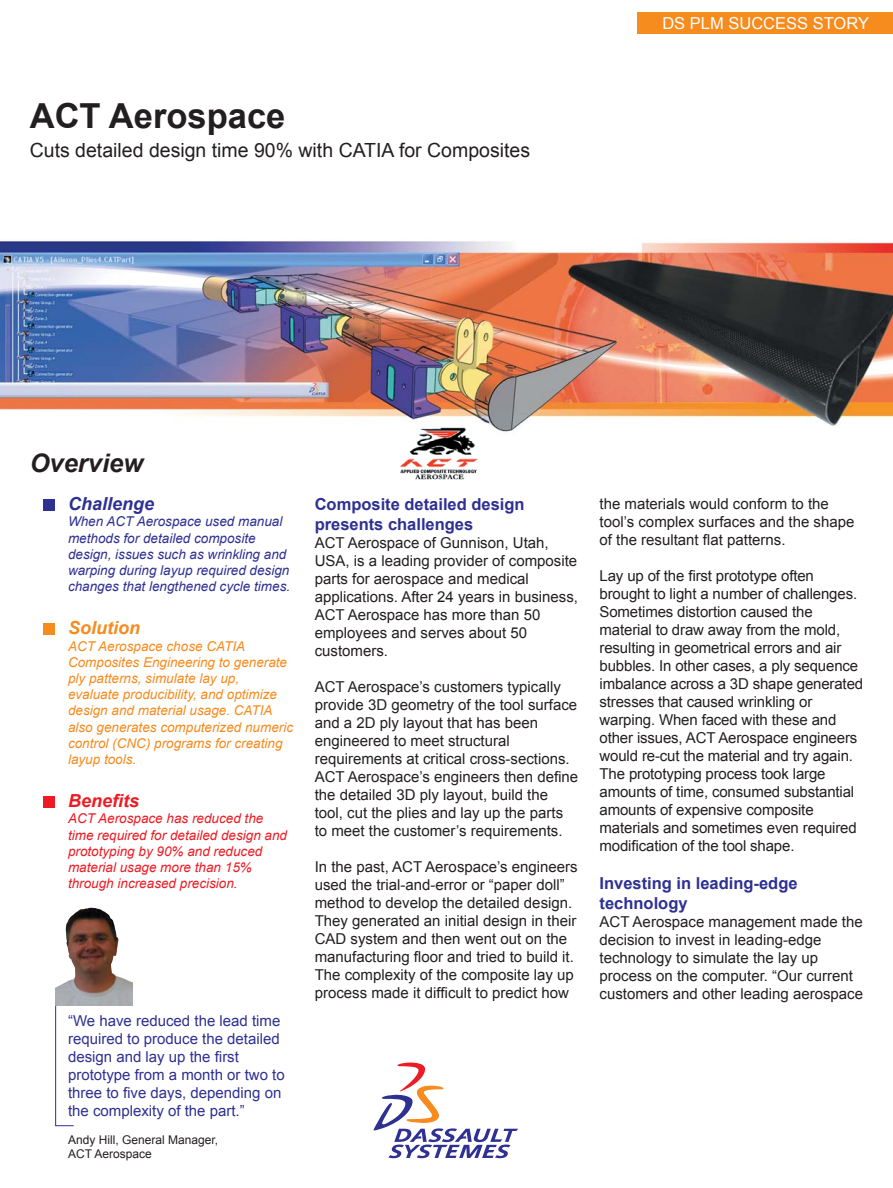
<style>
.page{position:relative;width:893px;height:1188px;background:#fff}
.page>*{position:absolute;margin:0;border:0;box-sizing:border-box;transform-origin:0 0}
.t1{font:700 34.5px "Arial";color:#231f20}
.t2{font:italic 700 25.5px "Arial";color:#231f20}
.t3{font:19.5px "Arial";color:#231f20}
.t4{font:italic 700 18px "Arial";color:#2e3092}
.t5{font:italic 700 18px "Arial";color:#f68b1e}
.t6{font:italic 700 18px "Arial";color:#ed1c24}
.t7{font:700 16.5px/19.8px "Arial";color:#2e3092}
.t8{font:16.5px "Arial";color:#fff}
.t9{font:15px/18px "Arial";color:#231f20}
.t10{font:15px/18px "Arial";color:#2e3092}
.t11{font:italic 13.5px/16.2px "Arial";color:#f68b1e}
.t12{font:italic 13.5px/16.2px "Arial";color:#2e3092}
.t13{font:italic 13.5px/16.2px "Arial";color:#ed1c24}
.t14{font:12px/14.4px "Arial";color:#231f20}
</style>
<div class="page">
<img style="left:0;top:241px;width:893px;height:302px">
<div style="left:638px;top:13px;width:255px;height:21px;background:#f68b1e"></div>
<div style="left:43px;top:499px;width:11px;height:11px;background:#2e3092"></div>
<div style="left:43px;top:623px;width:11px;height:12px;background:#f68b1e"></div>
<div style="left:43px;top:796px;width:11px;height:11px;background:#ed1c24"></div>
<svg style="left:373px;top:1062px;width:145px;height:96px"></svg>
<svg style="left:55px;top:1005px;width:21px;height:121px"></svg>
<img style="left:398px;top:423px;width:85px;height:63px">
<img style="left:55px;top:908px;width:77px;height:97px">
<h1 class="t1" style="left:30px;top:96px;width:257px">ACT Aerospace</h1>
<h3 class="t3" style="left:30px;top:140px;width:502px">Cuts detailed design time 90% with CATIA for Composites</h3>
<p class="t8" style="left:662px;top:14px;width:208px">DS PLM SUCCESS STORY</p>
<h2 class="t2" style="left:30px;top:449px;width:115px">Overview</h2>
<p class="t4" style="left:68px;top:494px;width:88px">Challenge</p>
<p class="t12" style="left:68px;top:514px;width:224px">When ACT Aerospace used manual methods for detailed composite design, issues such as wrinkling and warping during layup required design changes that lengthened cycle times.</p>
<p class="t5" style="left:68px;top:618px;width:73px">Solution</p>
<p class="t11" style="left:68px;top:638px;width:227px">ACT Aerospace chose CATIA<br>Composites Engineering to generate ply patterns, simulate lay up, evaluate producibility, and optimize design and material usage. CATIA also generates computerized numeric control (CNC) programs for creating layup tools.</p>
<p class="t6" style="left:68px;top:791px;width:73px">Benefits</p>
<p class="t13" style="left:68px;top:811px;width:221px">ACT Aerospace has reduced the time required for detailed design and prototyping by 90% and reduced material usage more than 15% through increased precision.</p>
<p class="t10" style="left:68px;top:1012px;width:218px">“We have reduced the lead time required to produce the detailed design and lay up the first prototype from a month or two to three to five days, depending on the complexity of the part.”</p>
<p class="t14" style="left:68px;top:1132px;width:152px">Andy Hill, General Manager,<br>ACT Aerospace</p>
<p class="t7" style="left:315px;top:495px;width:211px">Composite detailed design presents challenges</p>
<p class="t9" style="left:315px;top:534px;width:265px">ACT Aerospace of Gunnison, Utah,<br>USA, is a leading provider of composite parts for aerospace and medical applications. After 24 years in business,<br>ACT Aerospace has more than 50 employees and serves about 50 customers.</p>
<p class="t9" style="left:315px;top:678px;width:265px">ACT Aerospace’s customers typically provide 3D geometry of the tool surface and a 2D ply layout that has been engineered to meet structural requirements at critical cross-sections.<br>ACT Aerospace’s engineers then define the detailed 3D ply layout, build the tool, cut the plies and lay up the parts to meet the customer’s requirements.</p>
<p class="t9" style="left:315px;top:858px;width:264px">In the past, ACT Aerospace’s engineers used the trial-and-error or “paper doll” method to develop the detailed design.<br>They generated an initial design in their CAD system and then went out on the manufacturing floor and tried to build it.<br>The complexity of the composite lay up process made it difficult to predict how</p>
<p class="t9" style="left:600px;top:495px;width:256px">the materials would conform to the tool’s complex surfaces and the shape of the resultant flat patterns.</p>
<p class="t9" style="left:600px;top:567px;width:265px">Lay up of the first prototype often brought to light a number of challenges.<br>Sometimes distortion caused the material to draw away from the mold, resulting in geometrical errors and air bubbles. In other cases, a ply sequence imbalance across a 3D shape generated stresses that caused wrinkling or warping. When faced with these and other issues, ACT Aerospace engineers would re-cut the material and try again.<br>The prototyping process took large amounts of time, consumed substantial amounts of expensive composite materials and sometimes even required modification of the tool shape.</p>
<p class="t7" style="left:600px;top:873px;width:200px">Investing in leading-edge technology</p>
<p class="t9" style="left:600px;top:913px;width:265px">ACT Aerospace management made the decision to invest in leading-edge technology to simulate the lay up process on the computer. “Our current customers and other leading aerospace</p>
</div>
